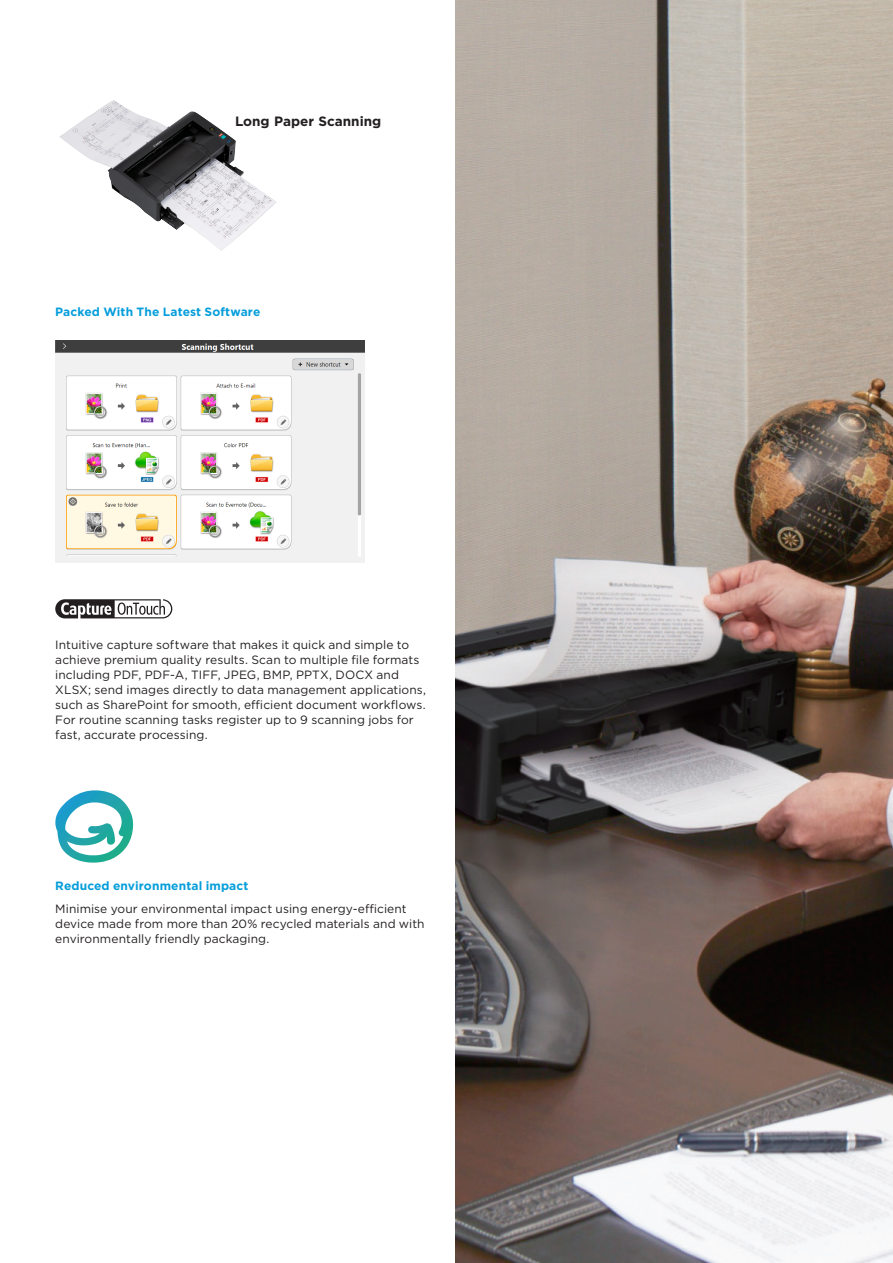
<style>
.page{position:relative;width:893px;height:1263px;background:#fff}
.page>*{position:absolute;margin:0;border:0;box-sizing:border-box;transform-origin:0 0}
.t1{font:700 13.5px "Gotham";color:#231f20}
.SUBHEAD{font:12px/15px "Gotham";letter-spacing:.005em;color:#231f20}
.HEADER_B{font:700 12px "Gotham";letter-spacing:.01em;color:#069edb}
.SUBHEAD-2{font:700 12px "Gotham";letter-spacing:.01em;color:#069edb}
</style>
<div class="page">
<img style="left:455px;top:0;width:438px;height:1263px">
<svg style="left:55px;top:599px;width:117px;height:19px"></svg>
<img style="left:59px;top:101px;width:218px;height:149px">
<img style="left:55px;top:340px;width:310px;height:222px">
<svg style="left:55px;top:790px;width:78px;height:73px"></svg>
<p class="t1" style="left:235px;top:112px;width:148px">Long Paper Scanning</p>
<p class="HEADER_B" style="left:55px;top:304px;width:207px">Packed With The Latest Software</p>
<p class="SUBHEAD" style="left:55px;top:637px;width:372px">Intuitive capture software that makes it quick and simple to achieve premium quality results. Scan to multiple file formats including PDF, PDF-A, TIFF, JPEG, BMP, PPTX, DOCX and XLSX; send images directly to data management applications, such as SharePoint for smooth, efficient document workflows.<br>For routine scanning tasks register up to 9 scanning jobs for fast, accurate processing.</p>
<p class="SUBHEAD-2" style="left:55px;top:877px;width:195px">Reduced environmental impact</p>
<p class="SUBHEAD" style="left:55px;top:901px;width:371px">Minimise your environmental impact using energy-efficient device made from more than 20% recycled materials and with environmentally friendly packaging.</p>
</div>
